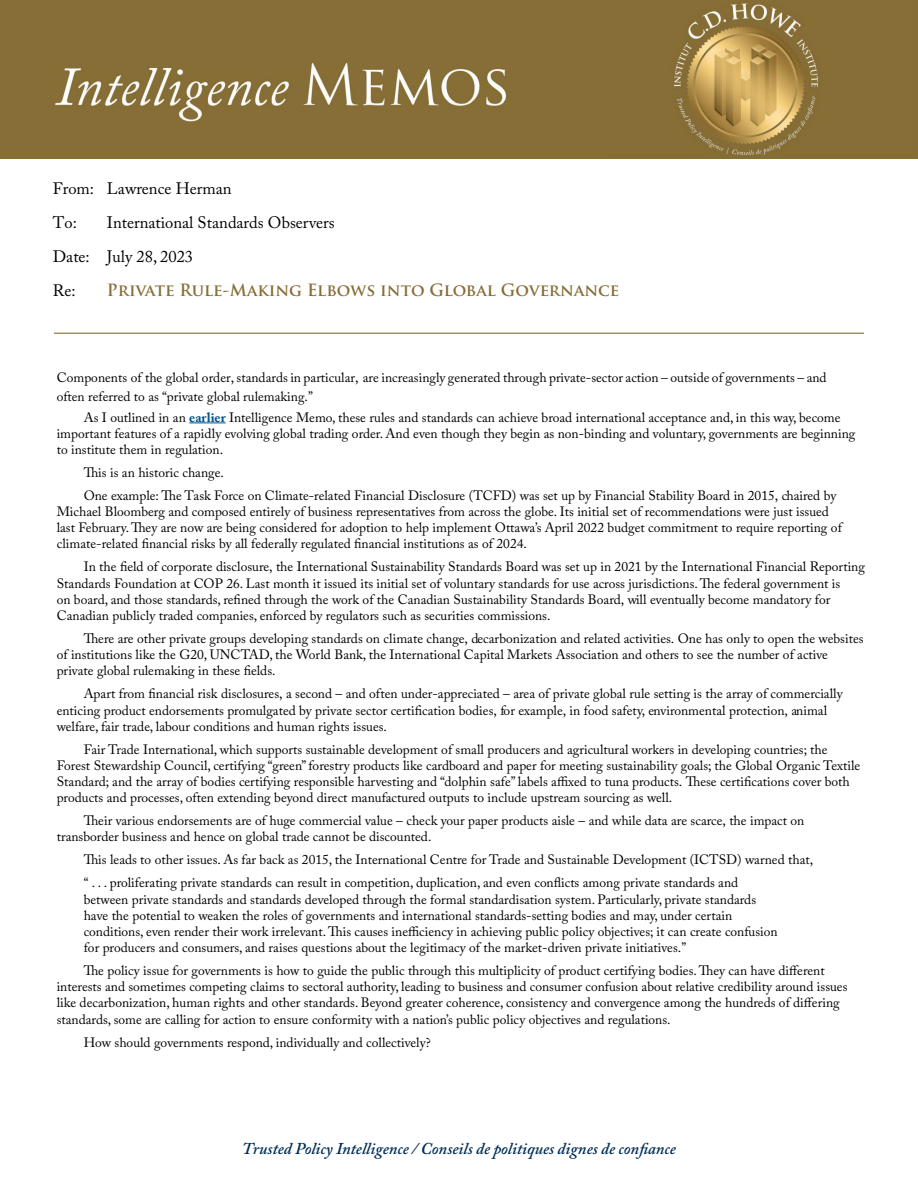
<style>
.page{position:relative;width:918px;height:1188px;background:#fff}
.page>*{position:absolute;margin:0;border:0;box-sizing:border-box;transform-origin:0 0}
.t1{font:16.5px/34.2px "Adobe Caslon Pro";color:#000}
.t2{font:italic 600 16.5px "Adobe Caslon Pro";color:#002e56}
.t3{font:700 16.5px "Trajan Pro";color:#876e38}
.t4{font:13.5px/16.2px "Adobe Caslon Pro";color:#000}
.s1{font-weight:700;color:#00548b}
</style>
<div class="page">
<img style="left:0;top:0;width:918px;height:159px">
<hr style="left:54px;top:333px;width:810px;height:1px;background:#876e38">
<hr style="left:189px;top:423px;width:37px;height:1px;background:#00548b">
<p class="t1" style="left:53px;top:171px;width:180px">From: Lawrence Herman<br>To:</p>
<p class="t1" style="left:53px;top:205px;width:283px;text-indent:54px">International Standards Observers<br>Date: July 28, 2023<br>Re:</p>
<p class="t3" style="left:107px;top:280px;width:514px">Private Rule-Making Elbows into Global Governance</p>
<p class="t4" style="left:57px;top:369px;width:771px;line-height:18.1px">Components of the global order, standards in particular, are increasingly generated through private-sector action – outside of governments – and often referred to as “private global rulemaking.”</p>
<p class="t4" style="left:57px;top:409px;width:800px;text-indent:27px">As I outlined in an <span class="s1">earlier</span> Intelligence Memo, these rules and standards can achieve broad international acceptance and, in this way, become important features of a rapidly evolving global trading order. And even though they begin as non-binding and voluntary, governments are beginning to institute them in regulation.</p>
<p class="t4" style="left:84px;top:461px;width:754px;line-height:23px">This is an historic change.<br>One example: The Task Force on Climate-related Financial Disclosure (TCFD) was set up by Financial Stability Board in 2015, chaired by</p>
<p class="t4" style="left:57px;top:503px;width:787px">Michael Bloomberg and composed entirely of business representatives from across the globe. Its initial set of recommendations were just issued last February. They are now are being considered for adoption to help implement Ottawa’s April 2022 budget commitment to require reporting of climate-related financial risks by all federally regulated financial institutions as of 2024.</p>
<p class="t4" style="left:57px;top:559px;width:810px;text-indent:27px">In the field of corporate disclosure, the International Sustainability Standards Board was set up in 2021 by the International Financial Reporting Standards Foundation at COP 26. Last month it issued its initial set of voluntary standards for use across jurisdictions. The federal government is<br>on board, and those standards, refined through the work of the Canadian Sustainability Standards Board, will eventually become mandatory for Canadian publicly traded companies, enforced by regulators such as securities commissions.</p>
<p class="t4" style="left:57px;top:630px;width:808px;text-indent:27px">There are other private groups developing standards on climate change, decarbonization and related activities. One has only to open the websites of institutions like the G20, UNCTAD, the World Bank, the International Capital Markets Association and others to see the number of active private global rulemaking in these fields.</p>
<p class="t4" style="left:57px;top:686px;width:788px;text-indent:27px">Apart from financial risk disclosures, a second – and often under-appreciated – area of private global rule setting is the array of commercially enticing product endorsements promulgated by private sector certification bodies, for example, in food safety, environmental protection, animal welfare, fair trade, labour conditions and human rights issues.</p>
<p class="t4" style="left:57px;top:741px;width:805px;text-indent:27px">Fair Trade International, which supports sustainable development of small producers and agricultural workers in developing countries; the Forest Stewardship Council, certifying “green” forestry products like cardboard and paper for meeting sustainability goals; the Global Organic Textile Standard; and the array of bodies certifying responsible harvesting and “dolphin safe” labels affixed to tuna products. These certifications cover both products and processes, often extending beyond direct manufactured outputs to include upstream sourcing as well.</p>
<p class="t4" style="left:57px;top:812px;width:749px;text-indent:27px">Their various endorsements are of huge commercial value – check your paper products aisle – and while data are scarce, the impact on transborder business and hence on global trade cannot be discounted.</p>
<p class="t4" style="left:84px;top:848px;width:731px;line-height:23px">This leads to other issues. As far back as 2015, the International Centre for Trade and Sustainable Development (ICTSD) warned that, “ . . . proliferating private standards can result in competition, duplication, and even conflicts among private standards and</p>
<p class="t4" style="left:84px;top:891px;width:695px">between private standards and standards developed through the formal standardisation system. Particularly, private standards have the potential to weaken the roles of governments and international standards-setting bodies and may, under certain conditions, even render their work irrelevant. This causes inefficiency in achieving public policy objectives; it can create confusion for producers and consumers, and raises questions about the legitimacy of the market-driven private initiatives.”</p>
<p class="t4" style="left:57px;top:962px;width:792px;text-indent:27px">The policy issue for governments is how to guide the public through this multiplicity of product certifying bodies. They can have different interests and sometimes competing claims to sectoral authority, leading to business and consumer confusion about relative credibility around issues like decarbonization, human rights and other standards. Beyond greater coherence, consistency and convergence among the hundreds of differing standards, some are calling for action to ensure conformity with a nation’s public policy objectives and regulations.</p>
<p class="t4" style="left:84px;top:1034px;width:348px">How should governments respond, individually and collectively?</p>
<p class="t2" style="left:242px;top:1139px;width:435px">Trusted Policy Intelligence / Conseils de politiques dignes de confiance</p>
</div>
